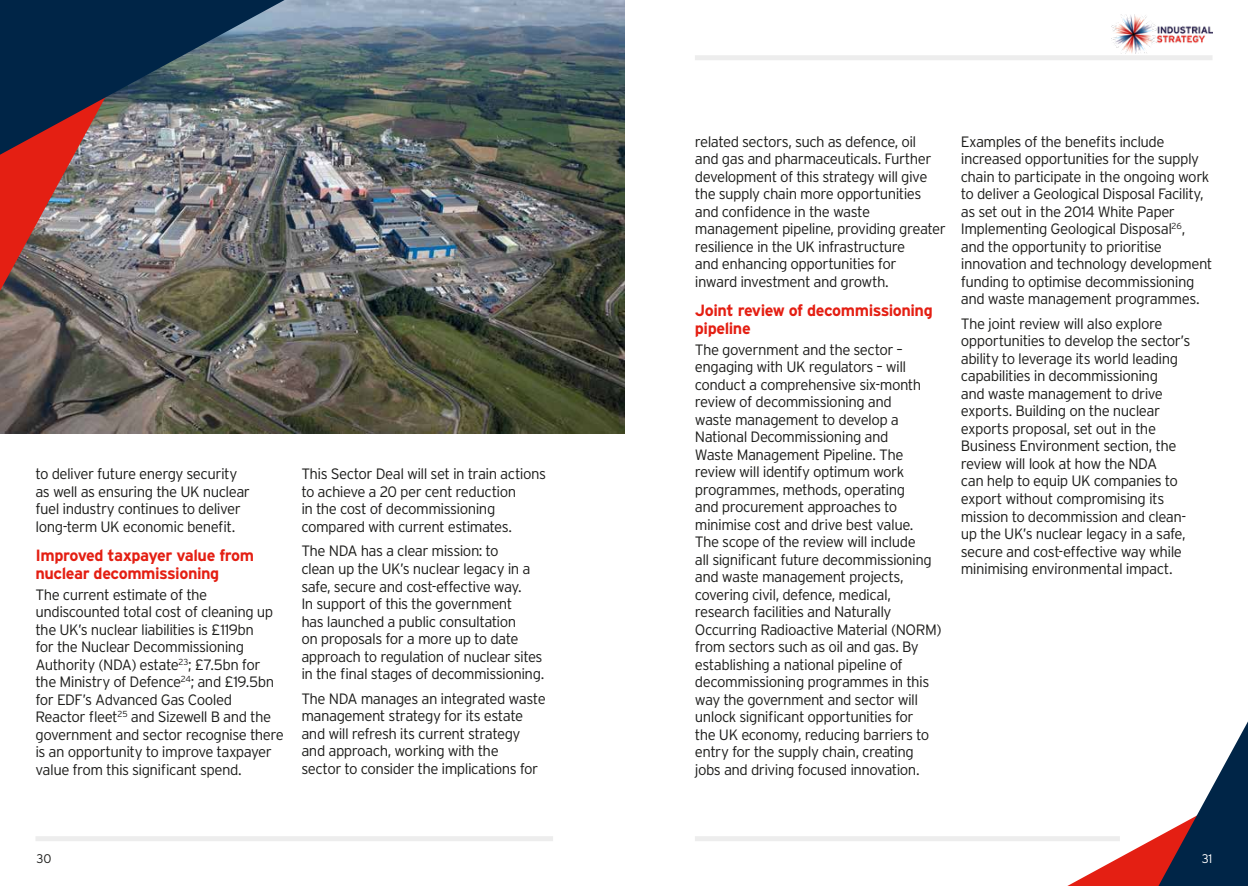
<style>
.page{position:relative;width:1248px;height:886px;background:#fff}
.page>*{position:absolute;margin:0;border:0;box-sizing:border-box;transform-origin:0 0}
.t1{font:700 16.25px/18.1px "Interstate";letter-spacing:-.03em;color:#e41f13}
.t2{font:300 15px/17.5px "Interstate";letter-spacing:-.035em;color:#1d1d1b}
.t3{font:300 12.5px "Interstate";color:#1d1d1b}
.t4{font:300 12.5px "Interstate";color:#fff}
</style>
<div class="page">
<div style="left:694px;top:55px;width:518px;height:5px;background:#ededed"></div>
<div style="left:35px;top:836px;width:518px;height:5px;background:#ededed"></div>
<img style="left:1111px;top:14px;width:100px;height:39px">
<svg style="left:1067px;top:723px;width:180px;height:163px"></svg>
<div style="left:694px;top:836px;width:425px;height:5px;background:#ededed"></div>
<img style="left:0;top:0;width:624px;height:433px">
<img style="left:0;top:0;width:284px;height:291px">
<p class="t2" style="left:35px;top:465px;width:216px">to deliver future energy security as well as ensuring the UK nuclear fuel industry continues to deliver long-term UK economic benefit.</p>
<p class="t1" style="left:35px;top:546px;width:220px">Improved taxpayer value from nuclear decommissioning</p>
<p class="t2" style="left:35px;top:586px;width:250px">The current estimate of the undiscounted total cost of cleaning up the UK’s nuclear liabilities is £119bn<br>for the Nuclear Decommissioning Authority (NDA) estate<sup>23</sup>; £7.5bn for the Ministry of Defence<sup>24</sup>; and £19.5bn for EDF’s Advanced Gas Cooled Reactor fleet<sup>25</sup> and Sizewell B and the government and sector recognise there is an opportunity to improve taxpayer value from this significant spend.</p>
<p class="t2" style="left:301px;top:465px;width:246px">This Sector Deal will set in train actions to achieve a 20 per cent reduction<br>in the cost of decommissioning compared with current estimates.</p>
<p class="t2" style="left:301px;top:542px;width:244px">The NDA has a clear mission: to<br>clean up the UK’s nuclear legacy in a safe, secure and cost-effective way.<br>In support of this the government<br>has launched a public consultation<br>on proposals for a more up to date approach to regulation of nuclear sites in the final stages of decommissioning.</p>
<p class="t2" style="left:301px;top:689px;width:246px">The NDA manages an integrated waste management strategy for its estate and will refresh its current strategy and approach, working with the<br>sector to consider the implications for</p>
<p class="t2" style="left:694px;top:133px;width:252px">related sectors, such as defence, oil<br>and gas and pharmaceuticals. Further development of this strategy will give the supply chain more opportunities and confidence in the waste management pipeline, providing greater resilience in the UK infrastructure<br>and enhancing opportunities for<br>inward investment and growth.</p>
<p class="t1" style="left:694px;top:301px;width:239px">Joint review of decommissioning pipeline</p>
<p class="t2" style="left:694px;top:341px;width:248px">The government and the sector – engaging with UK regulators – will conduct a comprehensive six-month review of decommissioning and<br>waste management to develop a National Decommissioning and<br>Waste Management Pipeline. The review will identify optimum work programmes, methods, operating<br>and procurement approaches to minimise cost and drive best value.<br>The scope of the review will include<br>all significant future decommissioning and waste management projects, covering civil, defence, medical, research facilities and Naturally Occurring Radioactive Material (NORM) from sectors such as oil and gas. By establishing a national pipeline of decommissioning programmes in this way the government and sector will unlock significant opportunities for<br>the UK economy, reducing barriers to entry for the supply chain, creating jobs and driving focused innovation.</p>
<p class="t2" style="left:960px;top:133px;width:253px">Examples of the benefits include increased opportunities for the supply chain to participate in the ongoing work to deliver a Geological Disposal Facility, as set out in the 2014 White Paper Implementing Geological Disposal<sup>26</sup>, and the opportunity to prioritise innovation and technology development funding to optimise decommissioning and waste management programmes.</p>
<p class="t2" style="left:960px;top:315px;width:231px">The joint review will also explore opportunities to develop the sector’s ability to leverage its world leading capabilities in decommissioning<br>and waste management to drive exports. Building on the nuclear exports proposal, set out in the Business Environment section, the review will look at how the NDA<br>can help to equip UK companies to export without compromising its mission to decommission and clean&shy;up the UK’s nuclear legacy in a safe, secure and cost-effective way while minimising environmental impact.</p>
<p class="t3" style="left:37px;top:851px;width:16px">30</p>
<p class="t4" style="left:1201px;top:851px;width:12px">31</p>
</div>
